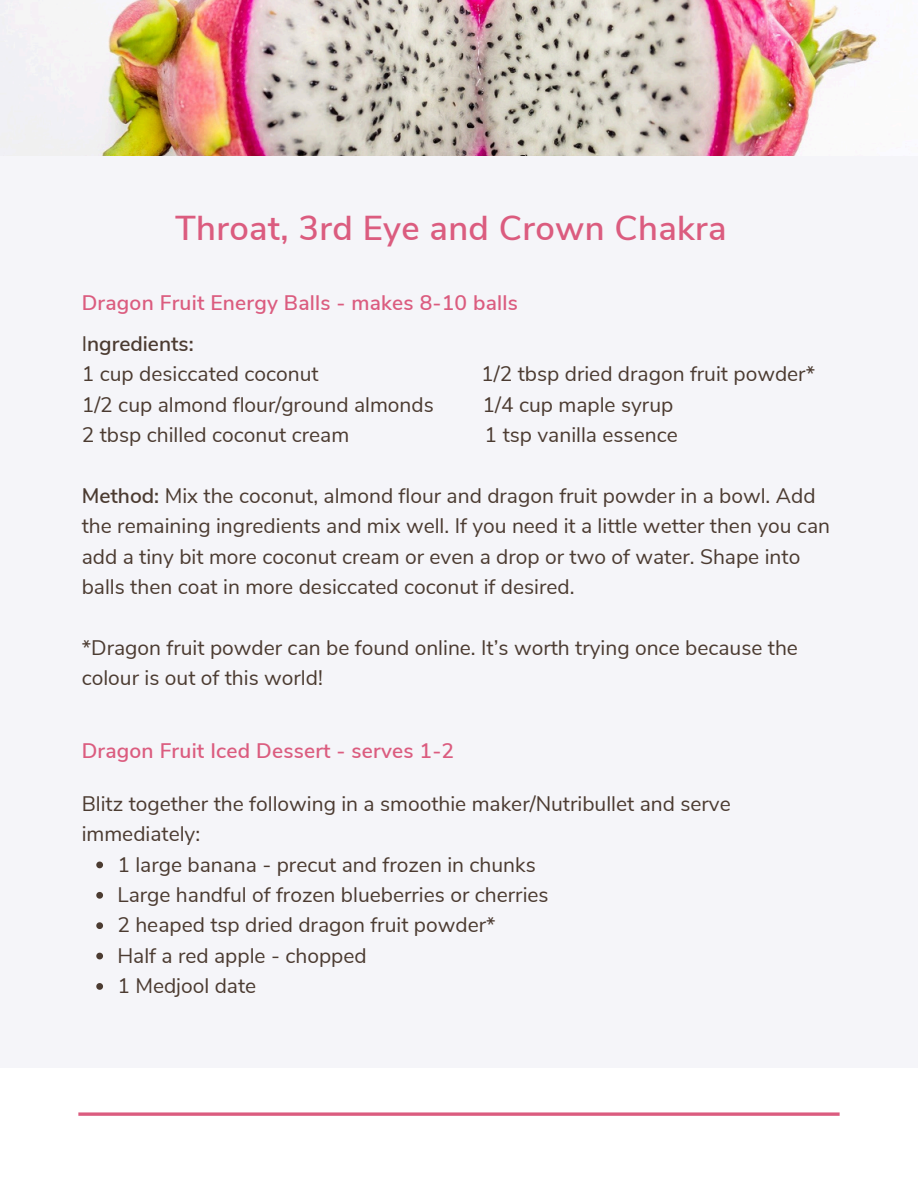
<style>
.page{position:relative;width:918px;height:1188px;background:#fff}
.page>*{position:absolute;margin:0;border:0;box-sizing:border-box;transform-origin:0 0}
.t1{font:600 34.5px "Nunito Sans";letter-spacing:.01em;color:#db5c7f}
.t2{font:21px/30.3px "Nunito Sans";color:#4b3b31}
.t3{font:600 21px "Nunito Sans";letter-spacing:.01em;color:#db5c7f}
.t4{font:600 21px "Nunito Sans";color:#4b3b31}
.s1{font-weight:400}
.s2{font-weight:600}
</style>
<div class="page">
<svg style="left:78px;top:1112px;width:762px;height:4px;background:#e07592"></svg>
<div style="left:0;top:155px;width:918px;height:913px;background:#f5f5f9"></div>
<img style="left:0;top:0;width:878px;height:155px">
<svg style="left:96px;top:862px;width:7px;height:6px"></svg>
<svg style="left:96px;top:892px;width:7px;height:7px"></svg>
<svg style="left:96px;top:922px;width:7px;height:7px"></svg>
<svg style="left:96px;top:953px;width:7px;height:6px"></svg>
<svg style="left:96px;top:983px;width:7px;height:7px"></svg>
<p class="t1" style="left:175px;top:205px;width:553px">Throat, 3rd Eye and Crown Chakra</p>
<h1 class="t3" style="left:82px;top:289px;width:438px">Dragon Fruit Energy Balls - makes 8-10 balls</h1>
<h2 class="t4" style="left:82px;top:330px;width:113px"><span class="s1">I</span>ngredients:</h2>
<p class="t2" style="left:82px;top:359px;width:238px">1 cup desiccated coconut</p>
<p class="t2" style="left:481px;top:359px;width:335px">1/2 tbsp dried dragon fruit powder*</p>
<p class="t2" style="left:82px;top:390px;width:354px">1/2 cup almond flour/ground almonds</p>
<p class="t2" style="left:483px;top:390px;width:192px">1/4 cup maple syrup</p>
<p class="t2" style="left:82px;top:420px;width:269px">2 tbsp chilled coconut cream</p>
<p class="t2" style="left:485px;top:420px;width:195px">1 tsp vanilla essence</p>
<p class="t2" style="left:82px;top:481px;width:750px"><span class="s2">Method:</span> Mix the coconut, almond flour and dragon fruit powder in a bowl. Add the remaining ingredients and mix well. If you need it a little wetter then you can add a tiny bit more coconut cream or even a drop or two of water. Shape into balls then coat in more desiccated coconut if desired.</p>
<p class="t2" style="left:82px;top:633px;width:718px">*Dragon fruit powder can be found online. It’s worth trying once because the colour is out of this world!</p>
<p class="t3" style="left:82px;top:736px;width:374px">Dragon Fruit Iced Dessert - serves 1-2</p>
<p class="t2" style="left:82px;top:789px;width:651px">Blitz together the following in a smoothie maker/Nutribullet and serve immediately:</p>
<h2 class="t2" style="left:117px;top:850px;width:420px">1 large banana - precut and frozen in chunks</h2>
<p class="t2" style="left:117px;top:880px;width:433px">Large handful of frozen blueberries or cherries</p>
<p class="t2" style="left:117px;top:910px;width:380px">2 heaped tsp dried dragon fruit powder*</p>
<p class="t2" style="left:117px;top:941px;width:251px">Half a red apple - chopped</p>
<p class="t2" style="left:117px;top:971px;width:140px">1 Medjool date</p>
</div>
